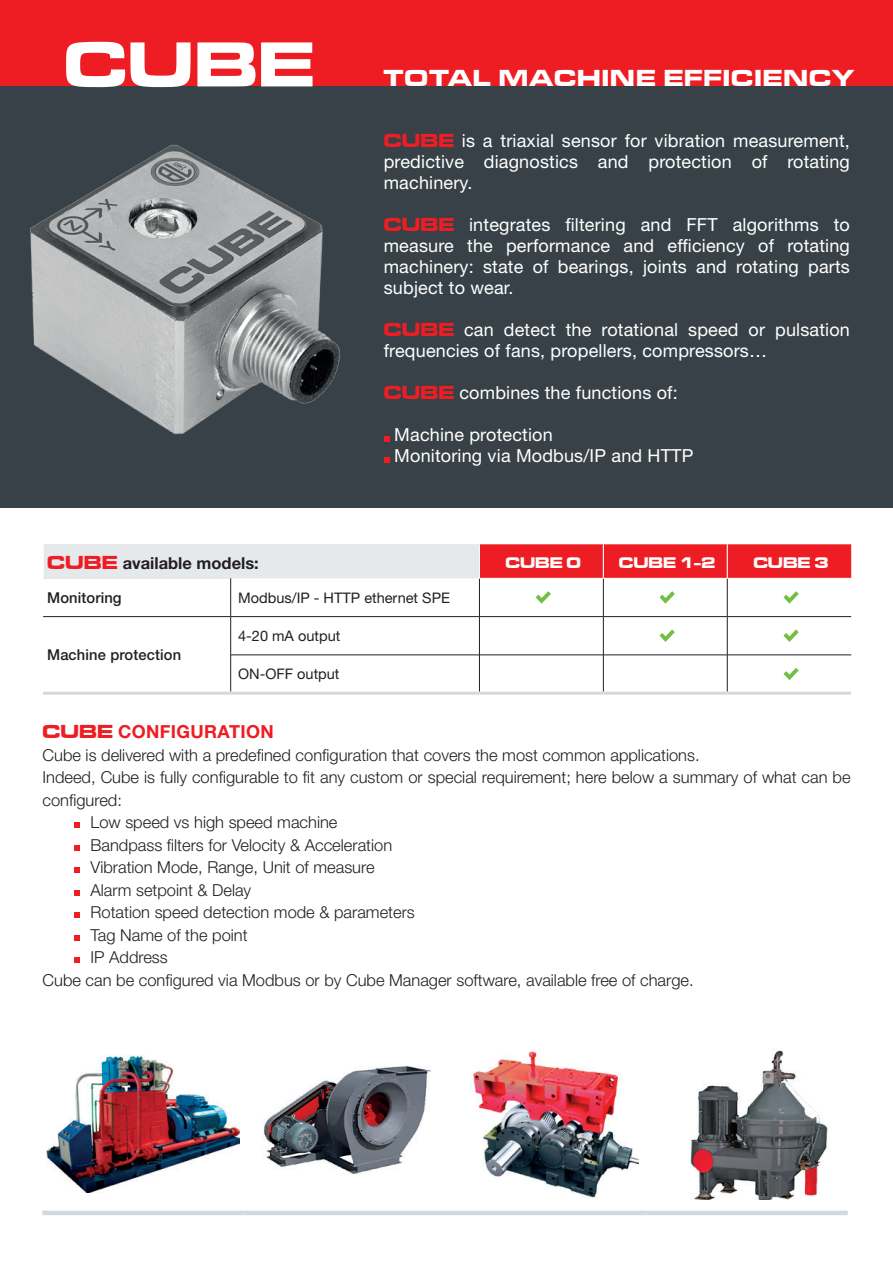
<style>
.page{position:relative;width:893px;height:1263px;background:#fff}
.page>*{position:absolute;margin:0;border:0;box-sizing:border-box;transform-origin:0 0}
.t1{font:66px "Microgramma D Bold Exte";color:#fff;scale:1.05 1}
.t2{font:24px "Microgramma D Bold Exte";letter-spacing:.05em;color:#fff}
.t3{font:19.5px "Microgramma D Bold Exte";letter-spacing:.01em;color:#ee1d23}
.t4{font:18px/21px "Helvetica Neue LT Std";letter-spacing:.01em;color:#fff;text-align:justify}
.t5{font:700 18px "Helvetica Neue LT Std";color:#ee1d23}
.t6{font:300 16.5px "Helvetica Neue LT Std";color:#231f20}
.t7{font:700 16.5px "Helvetica Neue LT Std";color:#231f20}
.t8{font:15.9px "Microgramma D Bold Exte";color:#fff}
.t9{font:500 15px "Helvetica Neue LT Std";letter-spacing:.01em;color:#231f20}
.t10{font:14.55px "Helvetica Neue LT Std";color:#231f20}
</style>
<div class="page">
<div style="left:0;top:0;width:893px;height:87px;background:#ee1d23"></div>
<div style="left:0;top:86px;width:893px;height:422px;background:#374147"></div>
<img style="left:30px;top:144px;width:311px;height:291px">
<svg style="left:244px;top:1070px;width:604px;height:141px"></svg>
<hr style="left:42px;top:1211px;width:202px;height:4px;background:#d2d9de">
<hr style="left:244px;top:1211px;width:201px;height:4px;background:#d2d9de">
<hr style="left:445px;top:1211px;width:201px;height:4px;background:#d2d9de">
<hr style="left:646px;top:1211px;width:202px;height:4px;background:#d2d9de">
<img style="left:47px;top:1055px;width:192px;height:137px">
<img style="left:262px;top:1065px;width:168px;height:122px">
<img style="left:471px;top:1051px;width:168px;height:147px">
<img style="left:685px;top:1050px;width:145px;height:149px">
<svg style="left:384px;top:436px;width:5px;height:5px"></svg>
<svg style="left:384px;top:457px;width:5px;height:5px"></svg>
<div style="left:43px;top:544px;width:436px;height:34px;background:#e6e9ec"></div>
<div style="left:480px;top:544px;width:371px;height:34px;background:#ee1d23"></div>
<svg style="left:231px;top:578px;width:620px;height:114px"></svg>
<hr style="left:43px;top:616px;width:188px;height:1px;background:#231f20">
<hr style="left:231px;top:616px;width:248px;height:1px;background:#231f20">
<hr style="left:480px;top:616px;width:123px;height:1px;background:#231f20">
<hr style="left:603px;top:616px;width:124px;height:1px;background:#231f20">
<hr style="left:727px;top:616px;width:124px;height:1px;background:#231f20">
<hr style="left:231px;top:655px;width:248px;height:1px;background:#231f20">
<hr style="left:480px;top:655px;width:123px;height:1px;background:#231f20">
<hr style="left:603px;top:655px;width:124px;height:1px;background:#231f20">
<hr style="left:727px;top:655px;width:124px;height:1px;background:#231f20">
<hr style="left:479px;top:578px;width:124px;height:1px;background:#fff">
<hr style="left:603px;top:578px;width:124px;height:1px;background:#fff">
<hr style="left:727px;top:578px;width:124px;height:1px;background:#fff">
<hr style="left:230px;top:578px;width:1px;height:39px;background:#231f20">
<hr style="left:479px;top:579px;width:1px;height:38px;background:#231f20">
<hr style="left:603px;top:579px;width:1px;height:38px;background:#231f20">
<hr style="left:727px;top:579px;width:1px;height:38px;background:#231f20">
<hr style="left:230px;top:617px;width:1px;height:38px;background:#231f20">
<hr style="left:479px;top:617px;width:1px;height:38px;background:#231f20">
<hr style="left:603px;top:617px;width:1px;height:38px;background:#231f20">
<hr style="left:727px;top:617px;width:1px;height:38px;background:#231f20">
<hr style="left:230px;top:655px;width:1px;height:37px;background:#231f20">
<hr style="left:479px;top:655px;width:1px;height:37px;background:#231f20">
<hr style="left:603px;top:655px;width:1px;height:37px;background:#231f20">
<hr style="left:727px;top:655px;width:1px;height:37px;background:#231f20">
<hr style="left:43px;top:544px;width:1px;height:34px;background:#fff">
<hr style="left:603px;top:544px;width:1px;height:34px;background:#fff">
<hr style="left:727px;top:544px;width:1px;height:34px;background:#fff">
<hr style="left:43px;top:692px;width:188px;height:3px;background:#d2d9de">
<hr style="left:231px;top:692px;width:248px;height:3px;background:#d2d9de">
<hr style="left:479px;top:692px;width:124px;height:3px;background:#d2d9de">
<hr style="left:603px;top:692px;width:124px;height:3px;background:#d2d9de">
<hr style="left:727px;top:692px;width:124px;height:3px;background:#d2d9de">
<svg style="left:536px;top:591px;width:15px;height:13px"></svg>
<svg style="left:660px;top:591px;width:15px;height:13px"></svg>
<svg style="left:784px;top:591px;width:15px;height:13px"></svg>
<svg style="left:660px;top:629px;width:15px;height:13px"></svg>
<svg style="left:784px;top:629px;width:15px;height:13px"></svg>
<svg style="left:784px;top:668px;width:15px;height:12px"></svg>
<svg style="left:74px;top:823px;width:6px;height:5px"></svg>
<svg style="left:74px;top:845px;width:6px;height:6px"></svg>
<svg style="left:74px;top:868px;width:6px;height:5px"></svg>
<svg style="left:74px;top:890px;width:6px;height:6px"></svg>
<svg style="left:74px;top:913px;width:6px;height:5px"></svg>
<svg style="left:74px;top:935px;width:6px;height:6px"></svg>
<svg style="left:74px;top:958px;width:6px;height:5px"></svg>
<h1 class="t1" style="left:64px;top:20px;width:60px">CUBE</h1>
<h2 class="t2" style="left:384px;top:62px;width:472px">TOTAL MACHINE EFFICIENCY</h2>
<p class="t3" style="left:384px;top:128px;width:36px">CUBE</p>
<p class="t4" style="left:384px;top:130px;width:468px;text-indent:78px">is a triaxial sensor for vibration measurement, predictive diagnostics and protection of rotating machinery.</p>
<p class="t3" style="left:384px;top:212px;width:36px">CUBE</p>
<p class="t4" style="left:384px;top:214px;width:468px;text-indent:85px">integrates filtering and FFT algorithms to measure the performance and efficiency of rotating machinery: state of bearings, joints and rotating parts subject to wear.</p>
<p class="t3" style="left:384px;top:317px;width:36px">CUBE</p>
<p class="t4" style="left:384px;top:319px;width:468px;text-indent:80px">can detect the rotational speed or pulsation frequencies of fans, propellers, compressors…</p>
<p class="t3" style="left:384px;top:380px;width:36px">CUBE</p>
<p class="t4" style="left:459px;top:382px;width:220px">combines the functions of:</p>
<p class="t4" style="left:394px;top:424px;width:301px">Machine protection<br>Monitoring via Modbus/IP and HTTP</p>
<p class="t3" style="left:47px;top:549px;width:36px">CUBE</p>
<p class="t7" style="left:123px;top:553px;width:138px">available models:</p>
<p class="t8" style="left:506px;top:551px;width:77px">CUBE 0</p>
<p class="t8" style="left:619px;top:551px;width:98px">CUBE 1-2</p>
<p class="t8" style="left:753px;top:551px;width:77px">CUBE 3</p>
<p class="t9" style="left:47px;top:588px;width:76px">Monitoring</p>
<p class="t10" style="left:238px;top:589px;width:213px">Modbus/IP - HTTP ethernet SPE</p>
<p class="t9" style="left:47px;top:646px;width:136px">Machine protection</p>
<p class="t10" style="left:238px;top:627px;width:104px">4-20 mA output</p>
<p class="t10" style="left:238px;top:665px;width:103px">ON-OFF output</p>
<p class="t3" style="left:43px;top:718px;width:36px">CUBE</p>
<p class="t5" style="left:118px;top:721px;width:15px">con</p>
<p class="t5" style="left:160px;top:721px;width:44px">figuration</p>
<p class="t6" style="left:43px;top:745px;width:659px">Cube is delivered with a predefined configuration that covers the most common applications.</p>
<p class="t6" style="left:43px;top:767px;width:809px">Indeed, Cube is fully configurable to fit any custom or special requirement; here below a summary of what can be</p>
<p class="t6" style="left:43px;top:790px;width:81px">configured:</p>
<p class="t6" style="left:91px;top:812px;width:248px">Low speed vs high speed machine</p>
<p class="t6" style="left:91px;top:835px;width:303px">Bandpass filters for Velocity &amp; Acceleration</p>
<p class="t6" style="left:91px;top:857px;width:286px">Vibration Mode, Range, Unit of measure</p>
<p class="t6" style="left:91px;top:880px;width:162px">Alarm setpoint &amp; Delay</p>
<p class="t6" style="left:91px;top:902px;width:326px">Rotation speed detection mode &amp; parameters</p>
<p class="t6" style="left:91px;top:925px;width:159px">Tag Name of the point</p>
<p class="t6" style="left:91px;top:947px;width:79px">IP Address</p>
<p class="t6" style="left:43px;top:970px;width:653px">Cube can be configured via Modbus or by Cube Manager software, available free of charge.</p>
</div>
